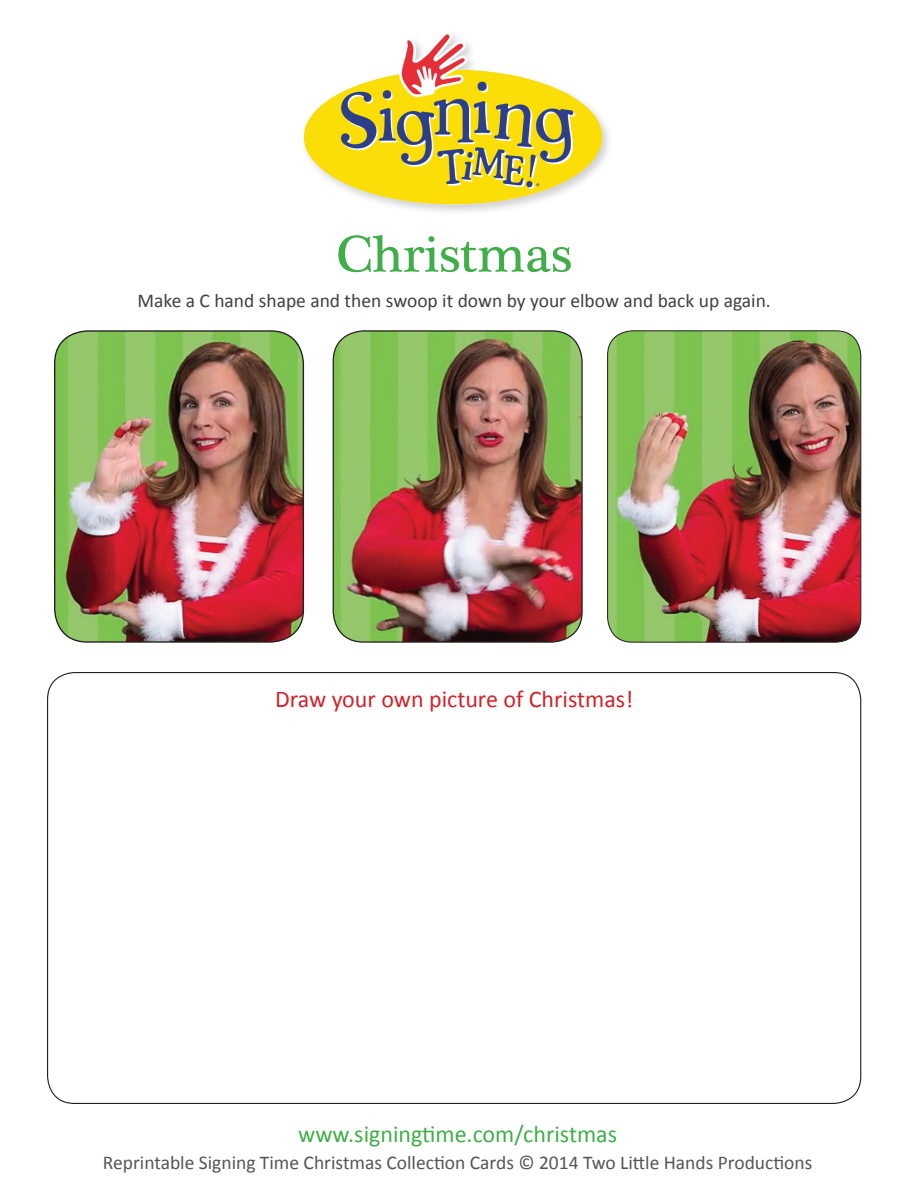
<style>
.page{position:relative;width:918px;height:1188px;background:#fff}
.page>*{position:absolute;margin:0;border:0;box-sizing:border-box;transform-origin:0 0}
.t1{font:52.5px "Plantagenet Cherokee";color:#40ae49}
.t2{font:24px "Calibri";color:#d1232a}
.t3{font:24px "Calibri";color:#40ae49}
.t4{font:19.5px "Calibri";color:#545554}
.t5{font:19.5px "Calibri";color:#414141}
</style>
<div class="page">
<img style="left:55px;top:331px;width:248px;height:311px">
<div style="left:54px;top:330px;width:250px;height:313px;border:1px solid #231f20;border-radius:33px"></div>
<img style="left:333px;top:331px;width:249px;height:311px">
<div style="left:333px;top:330px;width:250px;height:313px;border:1px solid #231f20;border-radius:30px"></div>
<img style="left:608px;top:331px;width:253px;height:311px">
<div style="left:607px;top:330px;width:254px;height:313px;border:1px solid #231f20;border-radius:25px"></div>
<img style="left:303px;top:34px;width:306px;height:178px">
<h1 class="t1" style="left:336px;top:224px;width:237px">Christmas</h1>
<p class="t5" style="left:137px;top:289px;width:635px">Make a C hand shape and then swoop it down by your elbow and back up again.</p>
<p class="t2" style="left:275px;top:684px;width:360px">Draw your own picture of Christmas!</p>
<p class="t3" style="left:298px;top:1118px;width:321px">www.signingtime.com/christmas</p>
<p class="t4" style="left:103px;top:1150px;width:711px">Reprintable Signing Time Christmas Collection Cards © 2014 Two Little Hands Productions</p>
</div>
